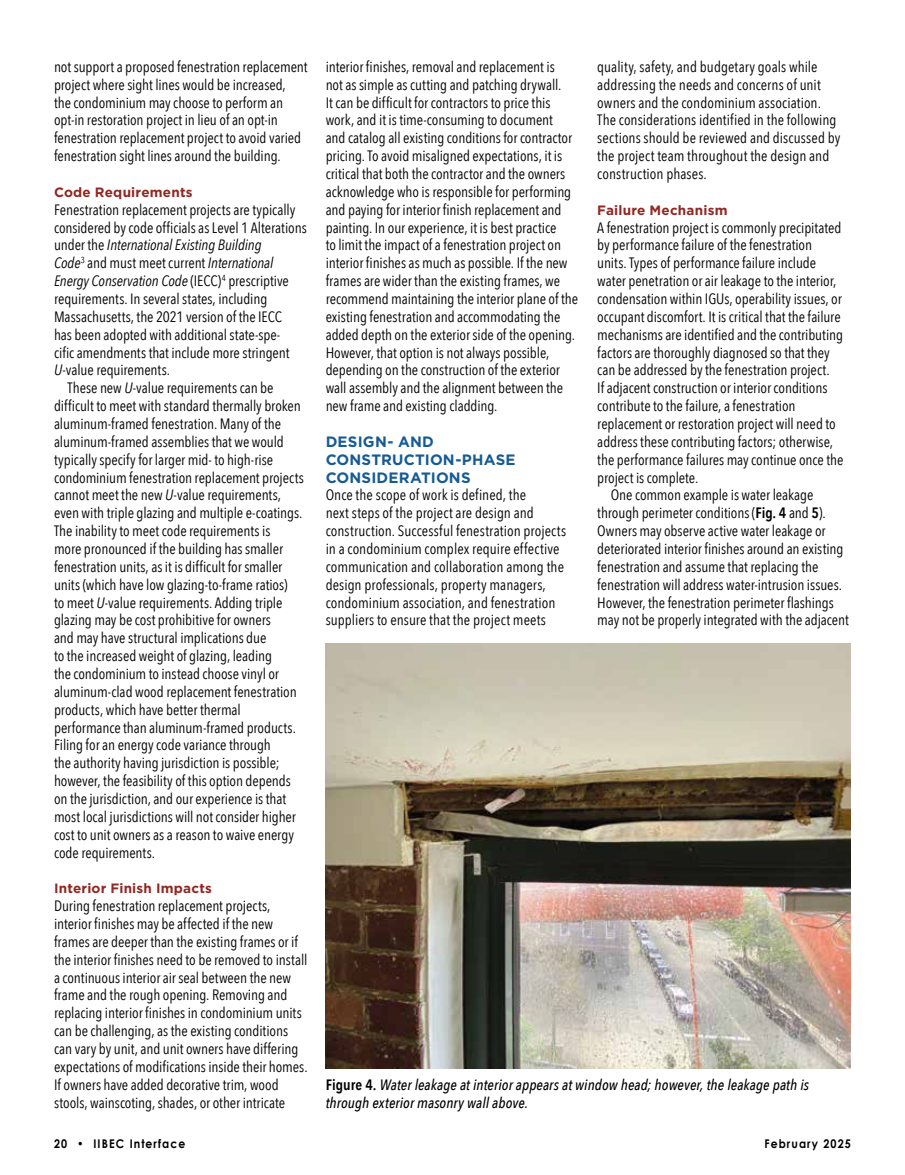
<style>
.page{position:relative;width:905px;height:1175px;background:#fff}
.page>*{position:absolute;margin:0;border:0;box-sizing:border-box;transform-origin:0 0}
.t1{font:15px/17.9px "Avenir Next Condensed";letter-spacing:-.005em;color:#000}
.t2{font:italic 500 15px/17.9px "Avenir Next Condensed";letter-spacing:.005em;color:#000}
.t3{font:italic 15px "Avenir Next Condensed";letter-spacing:-.005em;color:#000}
.t4{font:700 15px/17.9px "Gotham";letter-spacing:.015em;color:#165b94}
.t5{font:700 13.5px "Gotham";letter-spacing:.015em;color:#8f2823}
.t6{font:700 12px "Century Gothic";letter-spacing:.1em;color:#000;scale:.9 1}
.s1{font-style:normal}
.s2{font-style:italic}
.s3{font-weight:600}
.s4{font-weight:600;font-style:normal}
</style>
<div class="page">
<img style="left:326px;top:643px;width:524px;height:425px">
<p class="t1" style="left:54px;top:57px;width:255px">not support a proposed fenestration replacement project where sight lines would be increased,<br>the condominium may choose to perform an opt-in restoration project in lieu of an opt-in fenestration replacement project to avoid varied fenestration sight lines around the building.</p>
<p class="t5" style="left:54px;top:183px;width:140px">Code Requirements</p>
<p class="t1" style="left:54px;top:200px;width:243px">Fenestration replacement projects are typically</p>
<p class="t1" style="left:54px;top:218px;width:254px">considered by code officials as Level 1 Alterations</p>
<p class="t3" style="left:54px;top:236px;width:209px"><span class="s1">under the</span> International Existing Building</p>
<p class="t1" style="left:54px;top:253px;width:221px"><span class="s2">Code</span><sup>3</sup> and must meet current <span class="s2">International</span></p>
<p class="t3" style="left:54px;top:272px;width:236px">Energy Conservation Code <span class="s1">(IECC)</span><sup>4</sup> <span class="s1">prescriptive</span></p>
<p class="t1" style="left:54px;top:289px;width:215px">requirements. In several states, including</p>
<p class="t1" style="left:54px;top:307px;width:229px">Massachusetts, the 2021 version of the IECC</p>
<p class="t1" style="left:54px;top:325px;width:227px">has been adopted with additional state-spe-</p>
<p class="t1" style="left:54px;top:343px;width:237px">cific amendments that include more stringent</p>
<p class="t1" style="left:54px;top:360px;width:117px"><span class="s2">U</span>-value requirements.</p>
<p class="t1" style="left:68px;top:378px;width:207px">These new <span class="s2">U</span>-value requirements can be</p>
<p class="t1" style="left:54px;top:396px;width:248px">difficult to meet with standard thermally broken</p>
<p class="t1" style="left:54px;top:414px;width:228px">aluminum-framed fenestration. Many of the</p>
<p class="t1" style="left:54px;top:432px;width:231px">aluminum-framed assemblies that we would</p>
<p class="t1" style="left:54px;top:450px;width:221px">typically specify for larger mid- to high-rise</p>
<p class="t1" style="left:54px;top:468px;width:251px">condominium fenestration replacement projects</p>
<p class="t1" style="left:54px;top:485px;width:228px">cannot meet the new <span class="s2">U</span>-value requirements,</p>
<p class="t1" style="left:54px;top:503px;width:250px">even with triple glazing and multiple e-coatings.</p>
<p class="t1" style="left:54px;top:521px;width:218px">The inability to meet code requirements is</p>
<p class="t1" style="left:54px;top:539px;width:230px">more pronounced if the building has smaller</p>
<p class="t1" style="left:54px;top:557px;width:230px">fenestration units, as it is difficult for smaller</p>
<p class="t1" style="left:54px;top:575px;width:235px">units (which have low glazing-to-frame ratios)</p>
<p class="t1" style="left:54px;top:592px;width:230px">to meet <span class="s2">U</span>-value requirements. Adding triple</p>
<p class="t1" style="left:54px;top:610px;width:218px">glazing may be cost prohibitive for owners</p>
<p class="t1" style="left:54px;top:628px;width:214px">and may have structural implications due</p>
<p class="t1" style="left:54px;top:646px;width:219px">to the increased weight of glazing, leading</p>
<p class="t1" style="left:54px;top:664px;width:226px">the condominium to instead choose vinyl or</p>
<p class="t1" style="left:54px;top:682px;width:244px">aluminum-clad wood replacement fenestration</p>
<p class="t1" style="left:54px;top:700px;width:188px">products, which have better thermal</p>
<p class="t1" style="left:54px;top:717px;width:243px">performance than aluminum-framed products.</p>
<p class="t1" style="left:54px;top:735px;width:218px">Filing for an energy code variance through</p>
<p class="t1" style="left:54px;top:753px;width:227px">the authority having jurisdiction is possible;</p>
<p class="t1" style="left:54px;top:771px;width:238px">however, the feasibility of this option depends</p>
<p class="t1" style="left:54px;top:789px;width:234px">on the jurisdiction, and our experience is that</p>
<p class="t1" style="left:54px;top:807px;width:243px">most local jurisdictions will not consider higher</p>
<p class="t1" style="left:54px;top:825px;width:241px">cost to unit owners as a reason to waive energy</p>
<p class="t1" style="left:54px;top:842px;width:102px">code requirements.</p>
<p class="t5" style="left:54px;top:879px;width:159px">Interior Finish Impacts</p>
<p class="t1" style="left:54px;top:896px;width:255px">During fenestration replacement projects, interior finishes may be affected if the new frames are deeper than the existing frames or if the interior finishes need to be removed to install a continuous interior air seal between the new frame and the rough opening. Removing and replacing interior finishes in condominium units can be challenging, as the existing conditions can vary by unit, and unit owners have differing expectations of modifications inside their homes.<br>If owners have added decorative trim, wood stools, wainscoting, shades, or other intricate</p>
<p class="t1" style="left:326px;top:57px;width:254px">interior finishes, removal and replacement is<br>not as simple as cutting and patching drywall.<br>It can be difficult for contractors to price this work, and it is time-consuming to document<br>and catalog all existing conditions for contractor pricing. To avoid misaligned expectations, it is critical that both the contractor and the owners acknowledge who is responsible for performing and paying for interior finish replacement and painting. In our experience, it is best practice<br>to limit the impact of a fenestration project on interior finishes as much as possible. If the new frames are wider than the existing frames, we recommend maintaining the interior plane of the existing fenestration and accommodating the added depth on the exterior side of the opening.<br>However, that option is not always possible, depending on the construction of the exterior wall assembly and the alignment between the new frame and existing cladding.</p>
<p class="t4" style="left:326px;top:432px;width:191px">DESIGN- AND<br>CONSTRUCTION-PHASE<br>CONSIDERATIONS</p>
<p class="t1" style="left:326px;top:485px;width:242px">Once the scope of work is defined, the<br>next steps of the project are design and construction. Successful fenestration projects in a condominium complex require effective communication and collaboration among the design professionals, property managers, condominium association, and fenestration suppliers to ensure that the project meets</p>
<p class="t1" style="left:597px;top:57px;width:245px">quality, safety, and budgetary goals while addressing the needs and concerns of unit owners and the condominium association.<br>The considerations identified in the following sections should be reviewed and discussed by the project team throughout the design and construction phases.</p>
<p class="t5" style="left:597px;top:201px;width:132px">Failure Mechanism</p>
<p class="t1" style="left:597px;top:218px;width:246px">A fenestration project is commonly precipitated</p>
<p class="t1" style="left:597px;top:235px;width:216px">by performance failure of the fenestration</p>
<p class="t1" style="left:597px;top:253px;width:220px">units. Types of performance failure include</p>
<p class="t1" style="left:597px;top:271px;width:241px">water penetration or air leakage to the interior,</p>
<p class="t1" style="left:597px;top:289px;width:246px">condensation within IGUs, operability issues, or</p>
<p class="t1" style="left:597px;top:307px;width:245px">occupant discomfort. It is critical that the failure</p>
<p class="t1" style="left:597px;top:325px;width:247px">mechanisms are identified and the contributing</p>
<p class="t1" style="left:597px;top:343px;width:234px">factors are thoroughly diagnosed so that they</p>
<p class="t1" style="left:597px;top:360px;width:234px">can be addressed by the fenestration project.</p>
<p class="t1" style="left:597px;top:378px;width:232px">If adjacent construction or interior conditions</p>
<p class="t1" style="left:597px;top:396px;width:200px">contribute to the failure, a fenestration</p>
<p class="t1" style="left:597px;top:414px;width:240px">replacement or restoration project will need to</p>
<p class="t1" style="left:597px;top:432px;width:237px">address these contributing factors; otherwise,</p>
<p class="t1" style="left:597px;top:450px;width:247px">the performance failures may continue once the</p>
<p class="t1" style="left:597px;top:468px;width:102px">project is complete.</p>
<p class="t1" style="left:610px;top:485px;width:204px">One common example is water leakage</p>
<p class="t1" style="left:597px;top:503px;width:230px">through perimeter conditions (<span class="s3">Fig. 4</span> and <span class="s3">5</span>).</p>
<p class="t1" style="left:597px;top:521px;width:230px">Owners may observe active water leakage or</p>
<p class="t1" style="left:597px;top:539px;width:248px">deteriorated interior finishes around an existing</p>
<p class="t1" style="left:597px;top:557px;width:222px">fenestration and assume that replacing the</p>
<p class="t1" style="left:597px;top:575px;width:246px">fenestration will address water-intrusion issues.</p>
<p class="t1" style="left:597px;top:592px;width:238px">However, the fenestration perimeter flashings</p>
<p class="t1" style="left:597px;top:610px;width:253px">may not be properly integrated with the adjacent</p>
<p class="t2" style="left:326px;top:1075px;width:485px"><span class="s4">Figure 4.</span> Water leakage at interior appears at window head; however, the leakage path is through exterior masonry wall above.</p>
<p class="t6" style="left:54px;top:1136px;width:147px">20 • IIBEC Interface</p>
<p class="t6" style="left:764px;top:1136px;width:98px">February 2025</p>
</div>
